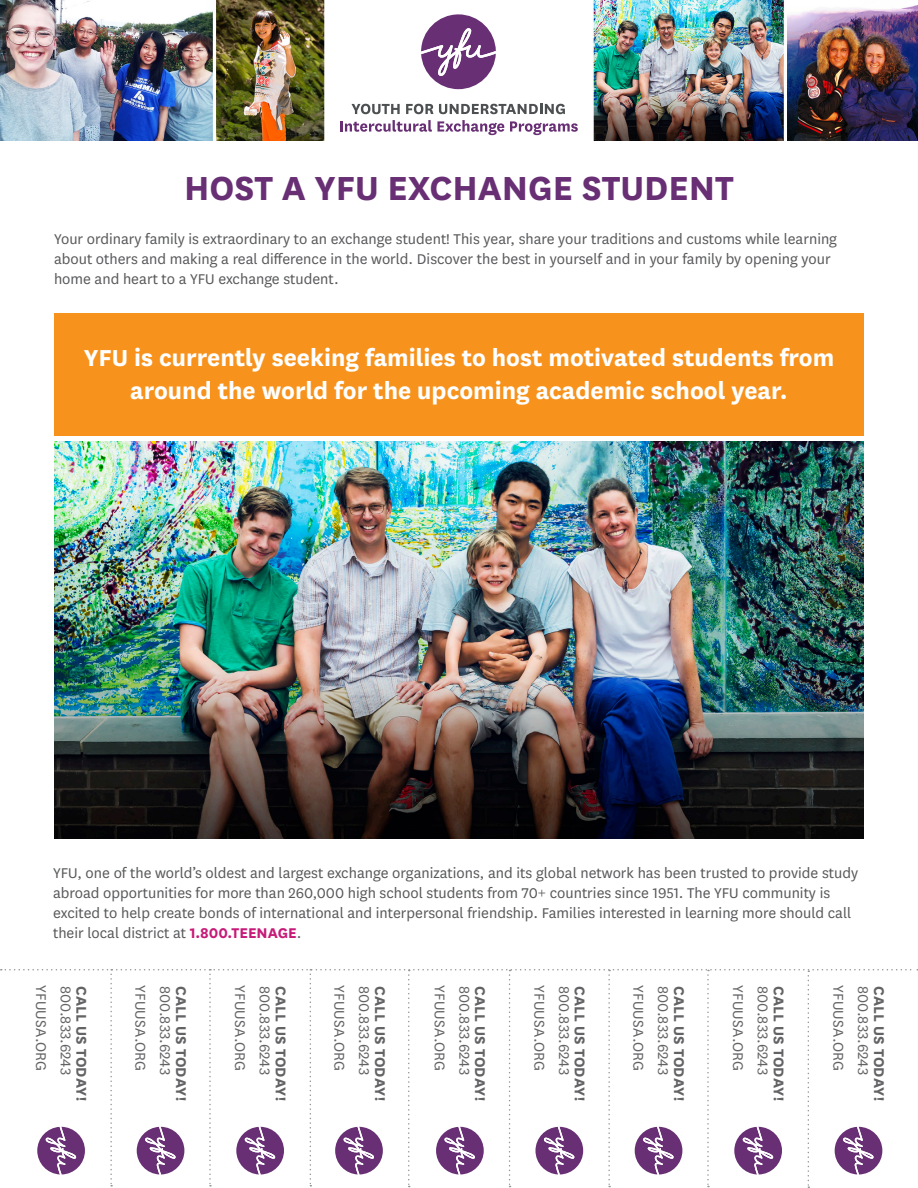
<style>
.page{position:relative;width:918px;height:1188px;background:#fff}
.page>*{position:absolute;margin:0;border:0;box-sizing:border-box;transform-origin:0 0}
.t1{font:700 39px "National";color:#682f74}
.t2{font:700 27px "National";color:#fff}
.t3{font:16.5px/19.8px "National";color:#57585a}
.t4{font:16.5px "National";letter-spacing:.015em;color:#636366}
.t5{font:700 16.5px "National";letter-spacing:.01em;color:#636366}
.s1{font-weight:700;color:#c61b78}
</style>
<div class="page">
<div style="left:54px;top:314px;width:810px;height:122px;background:#f7931d"></div>
<img style="left:54px;top:442px;width:810px;height:397px">
<img style="left:0;top:0;width:918px;height:140px">
<svg style="left:421px;top:14px;width:75px;height:75px"></svg>
<svg style="left:351px;top:104px;width:49px;height:10px"></svg>
<svg style="left:406px;top:104px;width:159px;height:10px"></svg>
<svg style="left:340px;top:120px;width:164px;height:15px"></svg>
<svg style="left:510px;top:121px;width:68px;height:14px"></svg>
<svg style="left:1px;top:969px;width:917px;height:219px"></svg>
<p class="t1" style="left:184px;top:161px;width:551px">HOST A YFU EXCHANGE STUDENT</p>
<p class="t3" style="left:54px;top:229px;width:785px">Your ordinary family is extraordinary to an exchange student! This year, share your traditions and customs while learning about others and making a real difference in the world. Discover the best in yourself and in your family by opening your home and heart to a YFU exchange student.</p>
<p class="t2" style="left:84px;top:339px;width:752px">YFU is currently seeking families to host motivated students from</p>
<p class="t2" style="left:130px;top:371px;width:659px">around the world for the upcoming academic school year.</p>
<p class="t3" style="left:53px;top:863px;width:806px">YFU, one of the world’s oldest and largest exchange organizations, and its global network has been trusted to provide study abroad opportunities for more than 260,000 high school students from 70+ countries since 1951. The YFU community is excited to help create bonds of international and interpersonal friendship. Families interested in learning more should call their local district at <span class="s1">1.800.TEENAGE</span>.</p>
<p class="t4" style="left:52px;top:985px;width:87px;rotate:90deg">YFUUSA.ORG</p>
<p class="t4" style="left:77px;top:986px;width:91px;rotate:90deg">800.833.6243</p>
<p class="t5" style="left:93px;top:986px;width:116px;rotate:90deg">CALL US TODAY!</p>
<p class="t4" style="left:151px;top:985px;width:87px;rotate:90deg">YFUUSA.ORG</p>
<p class="t4" style="left:176px;top:986px;width:91px;rotate:90deg">800.833.6243</p>
<p class="t5" style="left:193px;top:986px;width:116px;rotate:90deg">CALL US TODAY!</p>
<p class="t4" style="left:251px;top:985px;width:87px;rotate:90deg">YFUUSA.ORG</p>
<p class="t4" style="left:276px;top:986px;width:91px;rotate:90deg">800.833.6243</p>
<p class="t5" style="left:292px;top:986px;width:116px;rotate:90deg">CALL US TODAY!</p>
<p class="t4" style="left:350px;top:985px;width:87px;rotate:90deg">YFUUSA.ORG</p>
<p class="t4" style="left:375px;top:986px;width:91px;rotate:90deg">800.833.6243</p>
<p class="t5" style="left:392px;top:986px;width:116px;rotate:90deg">CALL US TODAY!</p>
<p class="t4" style="left:451px;top:985px;width:87px;rotate:90deg">YFUUSA.ORG</p>
<p class="t4" style="left:475px;top:986px;width:91px;rotate:90deg">800.833.6243</p>
<p class="t5" style="left:492px;top:986px;width:116px;rotate:90deg">CALL US TODAY!</p>
<p class="t4" style="left:550px;top:985px;width:87px;rotate:90deg">YFUUSA.ORG</p>
<p class="t4" style="left:575px;top:986px;width:91px;rotate:90deg">800.833.6243</p>
<p class="t5" style="left:592px;top:986px;width:116px;rotate:90deg">CALL US TODAY!</p>
<p class="t4" style="left:649px;top:985px;width:87px;rotate:90deg">YFUUSA.ORG</p>
<p class="t4" style="left:674px;top:986px;width:91px;rotate:90deg">800.833.6243</p>
<p class="t5" style="left:691px;top:986px;width:116px;rotate:90deg">CALL US TODAY!</p>
<p class="t4" style="left:749px;top:985px;width:87px;rotate:90deg">YFUUSA.ORG</p>
<p class="t4" style="left:774px;top:986px;width:91px;rotate:90deg">800.833.6243</p>
<p class="t5" style="left:790px;top:986px;width:116px;rotate:90deg">CALL US TODAY!</p>
<p class="t4" style="left:849px;top:985px;width:87px;rotate:90deg">YFUUSA.ORG</p>
<p class="t4" style="left:874px;top:986px;width:91px;rotate:90deg">800.833.6243</p>
<p class="t5" style="left:891px;top:986px;width:116px;rotate:90deg">CALL US TODAY!</p>
</div>
